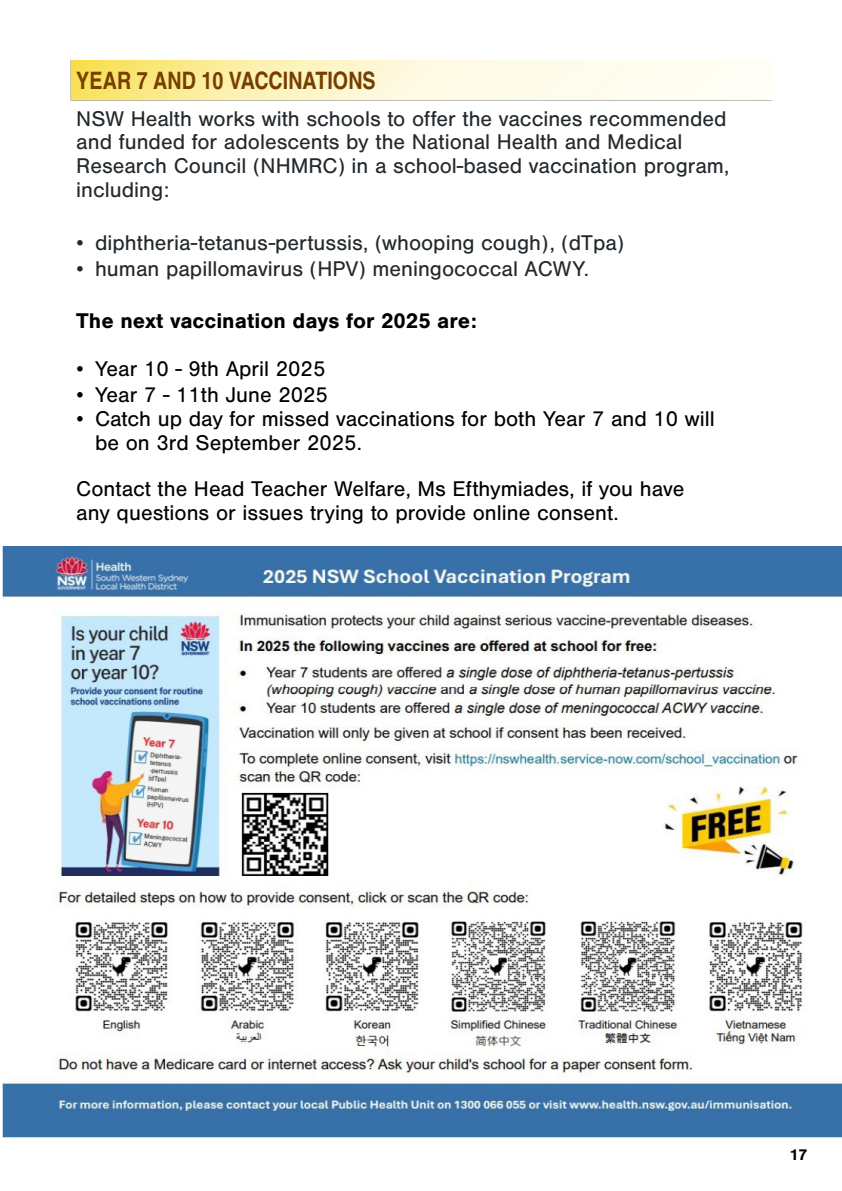
<style>
.page{position:relative;width:842px;height:1191px;background:#fff}
.page>*{position:absolute;margin:0;border:0;box-sizing:border-box;transform-origin:0 0}
.t1{font:700 24px "Nimbus San Con L";color:#763f00}
.t2{font:22px/24px "Nimbus San";color:#22282c}
.t3{font:22px/23.8px "Nimbus San";color:#000}
.t4{font:700 22px "Nimbus San";color:#000}
.t5{font:700 16px "Nimbus San";color:#000}
.s1{font-family:"Times New Roman"}
</style>
<div class="page">
<img style="left:70px;top:60px;width:701px;height:41px">
<img style="left:3px;top:547px;width:839px;height:590px">
<p class="t1" style="left:76px;top:62px;width:301px">YEAR 7 AND 10 VACCINATIONS</p>
<p class="t2" style="left:76px;top:107px;width:655px">NSW Health works with schools to offer the vaccines recommended and funded for adolescents by the National Health and Medical Research Council (NHMRC) in a school-based vaccination program, including:</p>
<p class="t2" style="left:76px;top:231px;width:549px"><span class="s1">•</span> diphtheria-tetanus-pertussis, (whooping cough), (dTpa)</p>
<p class="t2" style="left:76px;top:257px;width:514px"><span class="s1">•</span> human papillomavirus (HPV) meningococcal ACWY.</p>
<p class="t4" style="left:76px;top:308px;width:402px">The next vaccination days for 2025 are:</p>
<p class="t3" style="left:76px;top:357px;width:251px"><span class="s1">•</span> Year 10 - 9th April 2025</p>
<p class="t3" style="left:76px;top:383px;width:253px"><span class="s1">•</span> Year 7 - 11th June 2025</p>
<p class="t3" style="left:95px;top:407px;width:621px;text-indent:-19px"><span class="s1">•</span> Catch up day for missed vaccinations for both Year 7 and 10 will be on 3rd September 2025.</p>
<p class="t3" style="left:76px;top:477px;width:610px">Contact the Head Teacher Welfare, Ms Efthymiades, if you have any questions or issues trying to provide online consent.</p>
<p class="t5" style="left:789px;top:1145px;width:19px">17</p>
</div>
